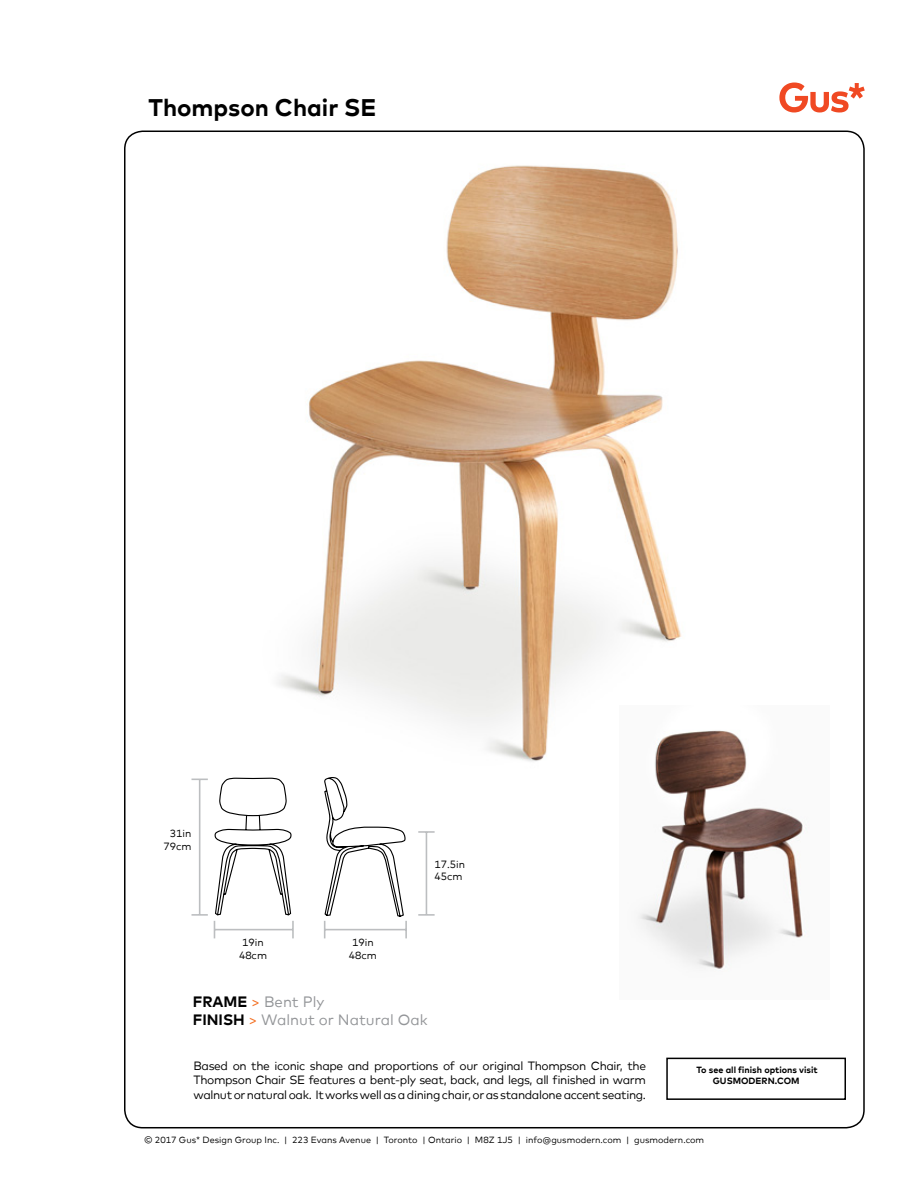
<style>
.page{position:relative;width:918px;height:1188px;background:#fff}
.page>*{position:absolute;margin:0;border:0;box-sizing:border-box;transform-origin:0 0}
.t1{font:700 24px "Mark";color:#000}
.t2{font:15px/18px "Mark";color:#939598}
.t3{font:12px/14.4px "Mark";letter-spacing:-.03em;color:#000;text-align:justify}
.t4{font:10.5px/12.6px "Mark";color:#000;text-align:center}
.t5{font:9px "Mark";color:#000}
.t6{font:700 9px/10.8px "Mark";color:#000;text-align:center}
.s1{font-weight:700;color:#000}
.s2{color:#f36f21}
</style>
<div class="page">
<svg style="left:779px;top:83px;width:86px;height:30px"></svg>
<img style="left:191px;top:165px;width:491px;height:647px">
<img style="left:619px;top:706px;width:188px;height:264px">
<div style="left:666px;top:1058px;width:180px;height:42px;border:2px solid #000"></div>
<svg style="left:192px;top:779px;width:16px;height:1px"></svg>
<svg style="left:192px;top:914px;width:16px;height:2px"></svg>
<hr style="left:199px;top:779px;width:1px;height:136px;background:#bcbec0">
<svg style="left:418px;top:831px;width:17px;height:2px"></svg>
<svg style="left:418px;top:914px;width:17px;height:2px"></svg>
<hr style="left:426px;top:832px;width:1px;height:83px;background:#bcbec0">
<svg style="left:214px;top:772px;width:193px;height:166px"></svg>
<h1 class="t1" style="left:148px;top:92px;width:229px">Thompson Chair SE</h1>
<p class="t4" style="left:163px;top:827px;width:30px;text-align:right">31in<br>79cm</p>
<p class="t4" style="left:239px;top:936px;width:30px">19in<br>48cm</p>
<p class="t4" style="left:349px;top:936px;width:30px">19in<br>48cm</p>
<p class="t4" style="left:435px;top:858px;width:32px;text-align:left">17.5in<br>45cm</p>
<p class="t2" style="left:193px;top:993px;width:237px"><span class="s1">FRAME</span> <span class="s2">&gt;</span> Bent Ply<br><span class="s1">FINISH</span> <span class="s2">&gt;</span> Walnut or Natural Oak</p>
<p class="t3" style="left:194px;top:1058px;width:454px">Based on the iconic shape and proportions of our original Thompson Chair, the Thompson Chair SE features a bent-ply seat, back, and legs, all finished in warm walnut or natural oak. It works well as a dining chair, or as standalone accent seating.</p>
<p class="t6" style="left:697px;top:1065px;width:123px">To see all finish options visit<br>GUSMODERN.COM</p>
<p class="t5" style="left:144px;top:1134px;width:562px">© 2017 Gus* Design Group Inc. | 223 Evans Avenue | Toronto | Ontario | M8Z 1J5 | info@gusmodern.com | gusmodern.com</p>
</div>
